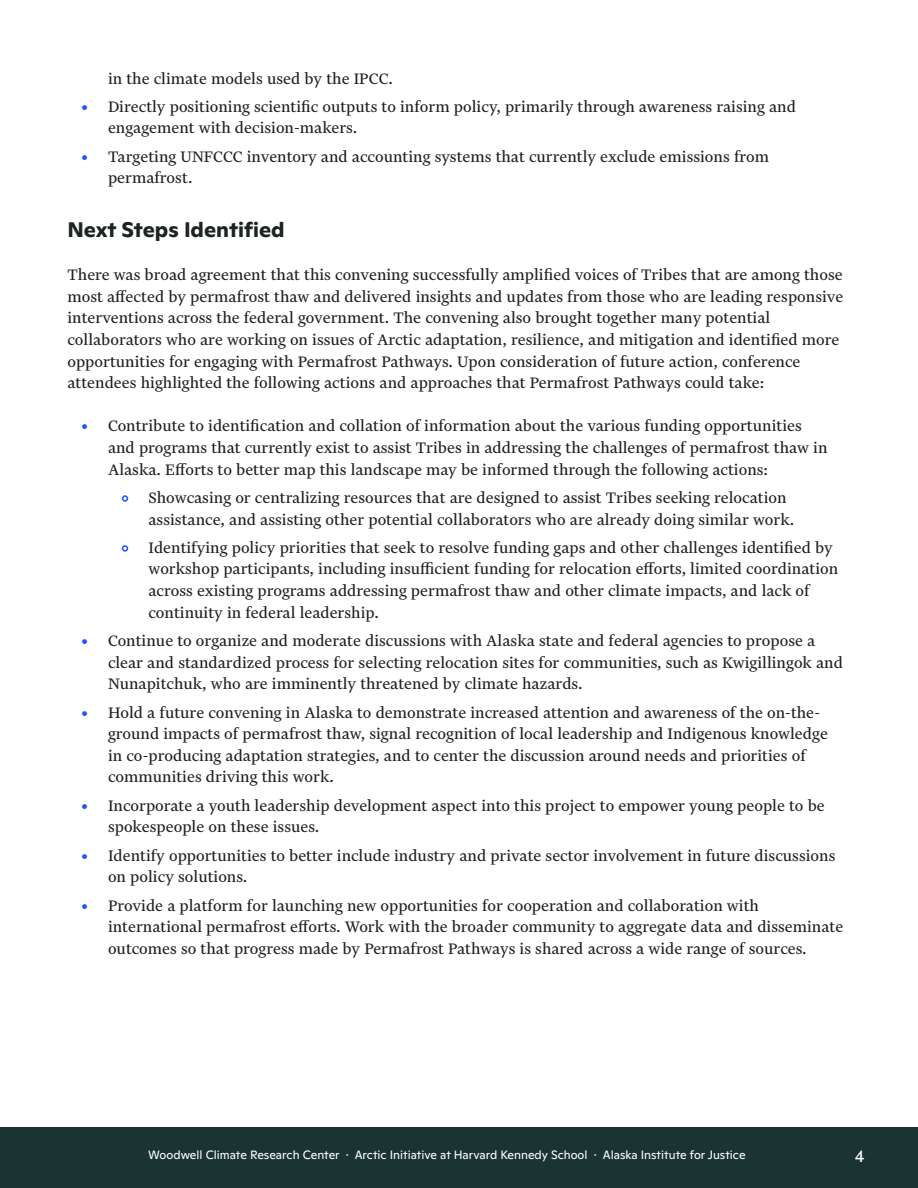
<style>
.page{position:relative;width:918px;height:1188px;background:#fff}
.page>*{position:absolute;margin:0;border:0;box-sizing:border-box;transform-origin:0 0}
.t1{font:700 21px "Ginto Normal";color:#1c2321}
.t2{font:18px/21.6px "Financier Text";color:#231f20}
.t3{font:18px "Gemeli Mono";color:#fff}
.t4{font:12px "Ginto Normal";color:#fff}
.s1{color:#2253ff}
</style>
<div class="page">
<div style="left:0;top:1128px;width:918px;height:60px;background:#193433"></div>
<p class="t2" style="left:108px;top:67px;width:287px">in the climate models used by the IPCC.</p>
<p class="t2" style="left:108px;top:96px;width:689px;text-indent:-27px"><span class="s1">•</span> Directly positioning scientific outputs to inform policy, primarily through awareness raising and engagement with decision-makers.</p>
<p class="t2" style="left:108px;top:146px;width:663px;text-indent:-27px"><span class="s1">•</span> Targeting UNFCCC inventory and accounting systems that currently exclude emissions from permafrost.</p>
<p class="t1" style="left:68px;top:214px;width:219px">Next Steps Identified</p>
<p class="t2" style="left:68px;top:264px;width:777px">There was broad agreement that this convening successfully amplified voices of Tribes that are among those most affected by permafrost thaw and delivered insights and updates from those who are leading responsive interventions across the federal government. The convening also brought together many potential collaborators who are working on issues of Arctic adaptation, resilience, and mitigation and identified more opportunities for engaging with Permafrost Pathways. Upon consideration of future action, conference attendees highlighted the following actions and approaches that Permafrost Pathways could take:</p>
<p class="t2" style="left:108px;top:415px;width:721px;text-indent:-27px"><span class="s1">•</span> Contribute to identification and collation of information about the various funding opportunities and programs that currently exist to assist Tribes in addressing the challenges of permafrost thaw in<br>Alaska. Efforts to better map this landscape may be informed through the following actions:</p>
<p class="t2" style="left:148px;top:487px;width:647px;text-indent:-27px"><span class="s1">•</span> Showcasing or centralizing resources that are designed to assist Tribes seeking relocation assistance, and assisting other potential collaborators who are already doing similar work.</p>
<p class="t2" style="left:148px;top:537px;width:691px;text-indent:-27px"><span class="s1">•</span> Identifying policy priorities that seek to resolve funding gaps and other challenges identified by workshop participants, including insufficient funding for relocation efforts, limited coordination across existing programs addressing permafrost thaw and other climate impacts, and lack of continuity in federal leadership.</p>
<p class="t2" style="left:108px;top:630px;width:737px;text-indent:-27px"><span class="s1">•</span> Continue to organize and moderate discussions with Alaska state and federal agencies to propose a clear and standardized process for selecting relocation sites for communities, such as Kwigillingok and<br>Nunapitchuk, who are imminently threatened by climate hazards.</p>
<p class="t2" style="left:108px;top:701px;width:721px;text-indent:-27px"><span class="s1">•</span> Hold a future convening in Alaska to demonstrate increased attention and awareness of the on-the&shy;ground impacts of permafrost thaw, signal recognition of local leadership and Indigenous knowledge in co-producing adaptation strategies, and to center the discussion around needs and priorities of communities driving this work.</p>
<p class="t2" style="left:108px;top:795px;width:718px;text-indent:-27px"><span class="s1">•</span> Incorporate a youth leadership development aspect into this project to empower young people to be spokespeople on these issues.</p>
<p class="t2" style="left:108px;top:845px;width:729px;text-indent:-27px"><span class="s1">•</span> Identify opportunities to better include industry and private sector involvement in future discussions on policy solutions.</p>
<p class="t2" style="left:108px;top:894px;width:737px;text-indent:-27px"><span class="s1">•</span> Provide a platform for launching new opportunities for cooperation and collaboration with international permafrost efforts. Work with the broader community to aggregate data and disseminate outcomes so that progress made by Permafrost Pathways is shared across a wide range of sources.</p>
<p class="t4" style="left:148px;top:1146px;width:599px">Woodwell Climate Research Center · Arctic Initiative at Harvard Kennedy School · Alaska Institute for Justice</p>
<p class="t3" style="left:855px;top:1143px;width:10px">4</p>
</div>
